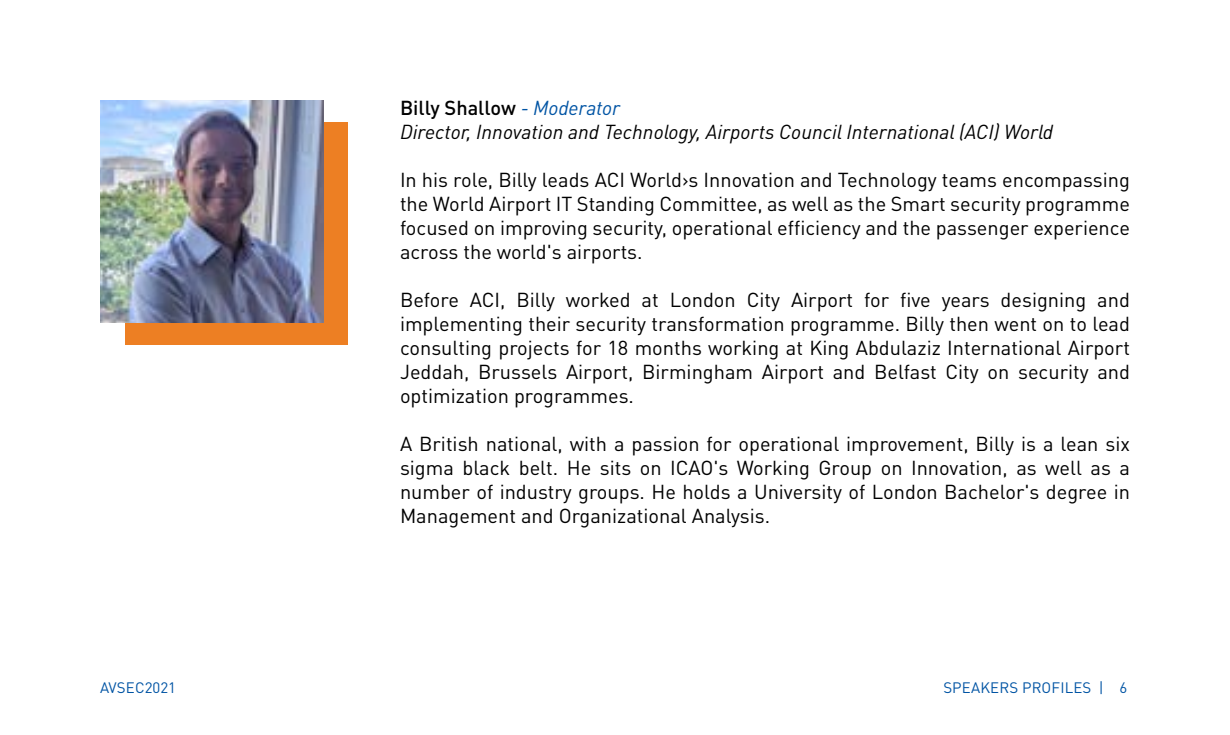
<style>
.page{position:relative;width:1230px;height:735px;background:#fff}
.page>*{position:absolute;margin:0;border:0;box-sizing:border-box;transform-origin:0 0}
.t1{font:20px/24px "DINOT";color:#000;text-align:justify}
.t2{font:italic 20px/24px "DINOT";color:#000}
.t3{font:15px "DINOT";letter-spacing:.01em;color:#0054a4}
.s1{font-weight:500;font-style:normal}
.s2{color:#0054a4}
</style>
<div class="page">
<div style="left:125px;top:122px;width:223px;height:223px;background:#ed7f23"></div>
<img style="left:101px;top:100px;width:223px;height:223px">
<p class="t2" style="left:400px;top:96px;width:655px"><span class="s1">Billy Shallow</span> <span class="s2">- Moderator<br></span>Director, Innovation and Technology, Airports Council International (ACI) World</p>
<p class="t1" style="left:400px;top:168px;width:732px">In his role, Billy leads ACI World›s Innovation and Technology teams encompassing the World Airport IT Standing Committee, as well as the Smart security programme focused on improving security, operational efficiency and the passenger experience across the world's airports.</p>
<p class="t1" style="left:400px;top:288px;width:732px">Before ACI, Billy worked at London City Airport for five years designing and implementing their security transformation programme. Billy then went on to lead consulting projects for 18 months working at King Abdulaziz International Airport Jeddah, Brussels Airport, Birmingham Airport and Belfast City on security and optimization programmes.</p>
<p class="t1" style="left:400px;top:432px;width:732px">A British national, with a passion for operational improvement, Billy is a lean six sigma black belt. He sits on ICAO's Working Group on Innovation, as well as a number of industry groups. He holds a University of London Bachelor's degree in Management and Organizational Analysis.</p>
<p class="t3" style="left:100px;top:678px;width:77px">AVSEC2021</p>
<p class="t3" style="left:943px;top:678px;width:186px">SPEAKERS PROFILES | 6</p>
</div>
